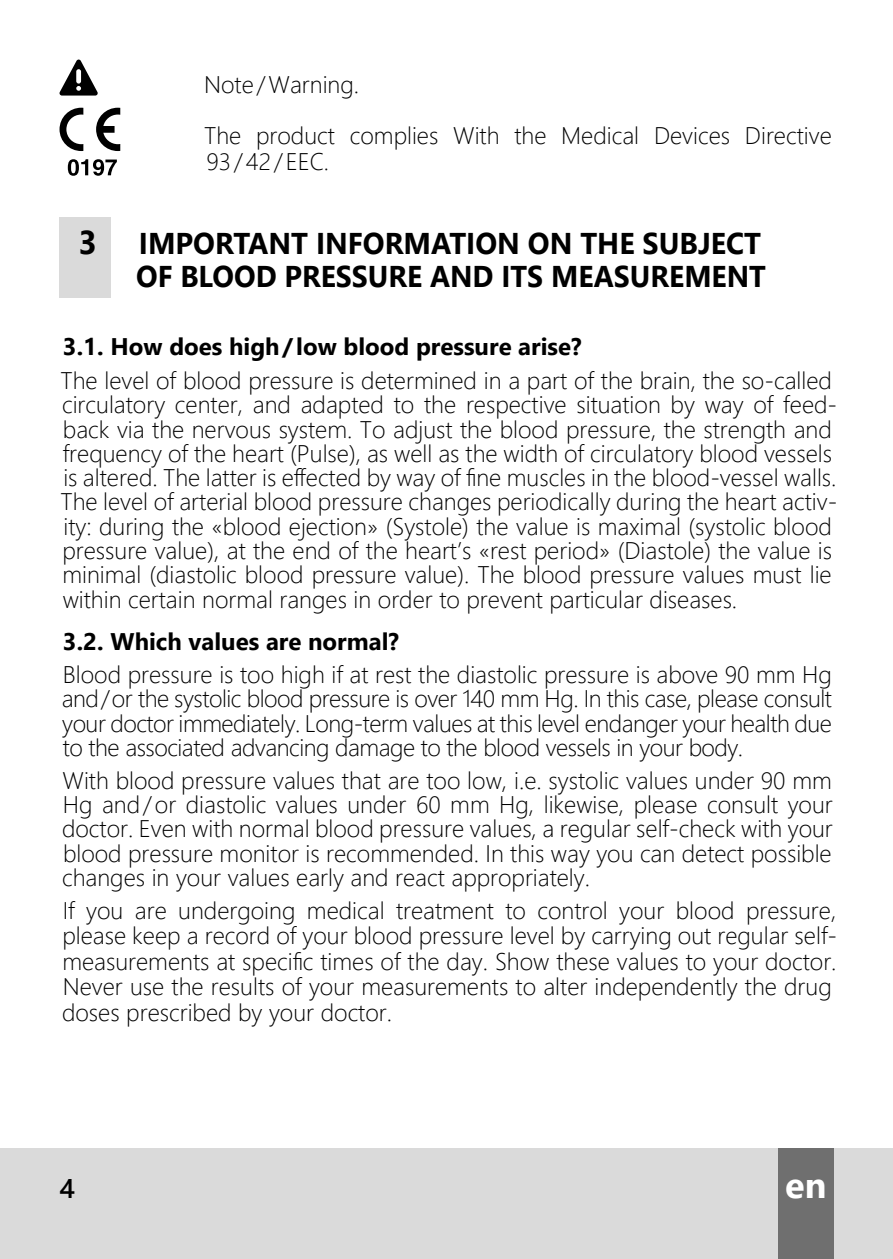
<style>
.page{position:relative;width:893px;height:1259px;background:#fff}
.page>*{position:absolute;margin:0;border:0;box-sizing:border-box;transform-origin:0 0}
.t1{font:700 36px "Segoe UI";color:#fff}
.t2{font:700 33px "Segoe UI";color:#000;scale:.96 1}
.t3{font:700 30px/33px "Segoe UI";color:#000;scale:.96 1}
.t4{font:600 27px "Segoe UI";color:#000}
.t5{font:300 24px/24.3px "Segoe UI";color:#000}
.t6{font:700 24px "Segoe UI";color:#000}
</style>
<div class="page">
<div style="left:0;top:1148px;width:893px;height:111px;background:#dadada"></div>
<div style="left:778px;top:1148px;width:55px;height:111px;background:#6f6f6f"></div>
<div style="left:60px;top:218px;width:51px;height:80px;background:#dadada"></div>
<svg style="left:60px;top:60px;width:38px;height:36px"></svg>
<svg style="left:96px;top:108px;width:24px;height:43px"></svg>
<svg style="left:60px;top:108px;width:23px;height:43px"></svg>
<svg style="left:68px;top:159px;width:49px;height:17px"></svg>
<p class="t5" style="left:204px;top:57px;width:629px;line-height:51px">Note / Warning.<br>The product complies With the Medical Devices Directive</p>
<p class="t5" style="left:206px;top:147px;width:124px">93 / 42 / EEC.</p>
<h2 class="t2" style="left:79px;top:211px;width:20px">3</h2>
<p class="t3" style="left:136px;top:224px;width:658px">IMPORTANT INFORMATION ON THE SUBJECT<br>OF BLOOD PRESSURE AND ITS MEASUREMENT</p>
<p class="t6" style="left:63px;top:324px;width:520px">3.1. How does high / low blood pressure arise?</p>
<p class="t5" style="left:60px;top:366px;width:778px">The level of blood pressure is determined in a part of the brain, the so-called circulatory center, and adapted to the respective situation by way of feed&shy;back via the nervous system. To adjust the blood pressure, the strength and frequency of the heart (Pulse), as well as the width of circulatory blood vessels is altered. The latter is effected by way of fine muscles in the blood-vessel walls.<br>The level of arterial blood pressure changes periodically during the heart activ&shy;ity: during the «blood ejection» (Systole) the value is maximal (systolic blood pressure value), at the end of the heart’s «rest period» (Diastole) the value is minimal (diastolic blood pressure value). The blood pressure values must lie within certain normal ranges in order to prevent particular diseases.</p>
<p class="t6" style="left:63px;top:619px;width:338px">3.2. Which values are normal?</p>
<p class="t5" style="left:62px;top:660px;width:772px;text-align:justify">Blood pressure is too high if at rest the diastolic pressure is above 90 mm Hg and / or the systolic blood pressure is over 140 mm Hg. In this case, please consult your doctor immediately. Long-term values at this level endanger your health due to the associated advancing damage to the blood vessels in your body.</p>
<p class="t5" style="left:62px;top:765px;width:772px;text-align:justify">With blood pressure values that are too low, i.e. systolic values under 90 mm Hg and / or diastolic values under 60 mm Hg, likewise, please consult your doctor. Even with normal blood pressure values, a regular self-check with your blood pressure monitor is recommended. In this way you can detect possible changes in your values early and react appropriately.</p>
<p class="t5" style="left:62px;top:895px;width:777px;line-height:25.5px">If you are undergoing medical treatment to control your blood pressure, please keep a record of your blood pressure level by carrying out regular self&shy;measurements at specific times of the day. Show these values to your doctor.<br>Never use the results of your measurements to alter independently the drug doses prescribed by your doctor.</p>
<p class="t4" style="left:60px;top:1163px;width:17px">4</p>
<h1 class="t1" style="left:785px;top:1151px;width:43px">en</h1>
</div>
